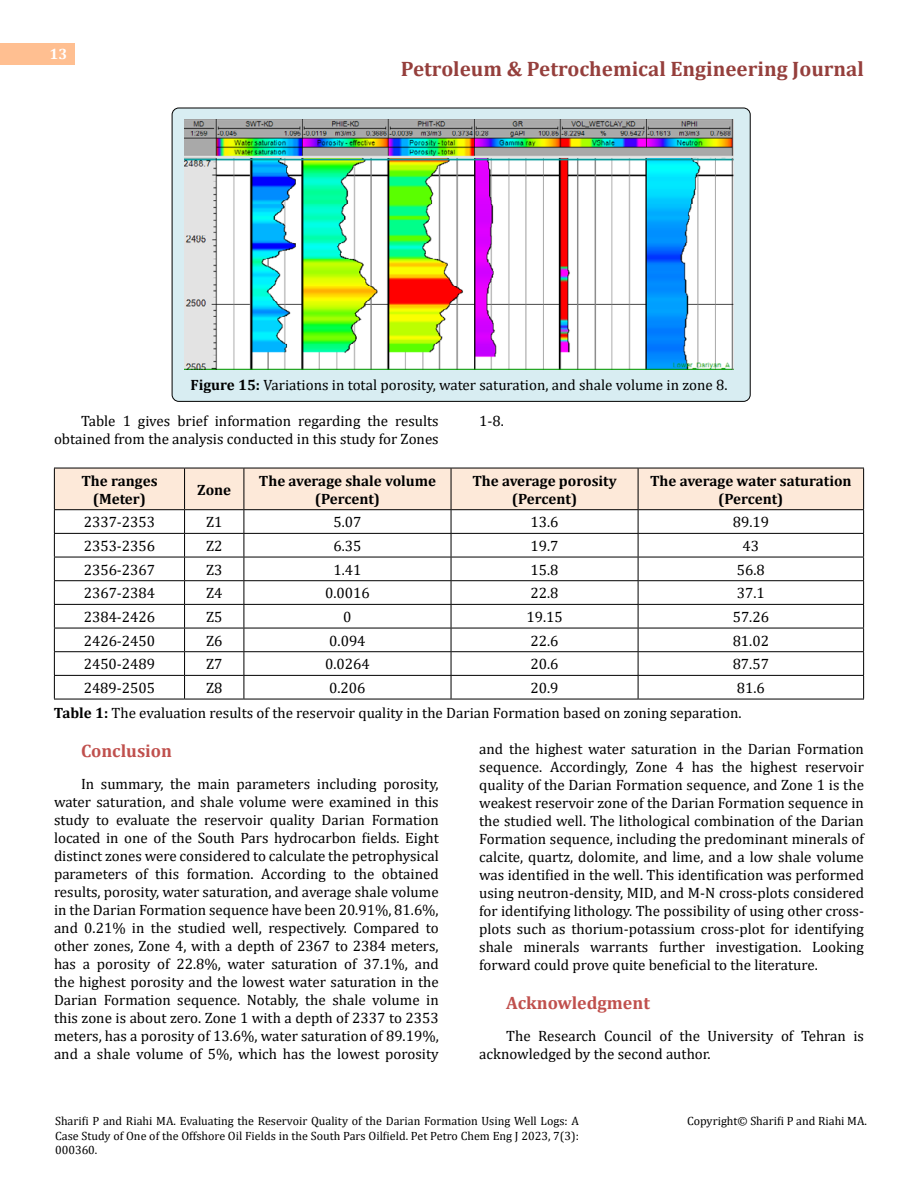
<style>
.page{position:relative;width:918px;height:1188px;background:#fff}
.page>*{position:absolute;margin:0;border:0;box-sizing:border-box;transform-origin:0 0}
.t1{font:700 21px "Cambria";color:#953f3c}
.t2{font:700 18px "Cambria";color:#c0504d}
.t3{font:15px/18px "Cambria";color:#000}
.t4{font:700 15px/18px "Cambria";color:#000;text-align:center}
.t5{font:700 15px "Cambria";color:#fff}
.t6{font:12px/14.4px "Cambria";color:#000;text-align:justify}
.s1{font-weight:700}
</style>
<div class="page">
<div style="left:0;top:43px;width:75px;height:21px;background:#ffbf91"></div>
<div style="left:172px;top:108px;width:578px;height:293px;background:#d8edf2;border-radius:7px"></div>
<div style="left:172px;top:108px;width:579px;height:294px;border:1px solid #000;border-radius:7px"></div>
<img style="left:185px;top:120px;width:548px;height:250px">
<hr style="left:54px;top:699px;width:131px;height:1px;background:#000">
<hr style="left:185px;top:699px;width:59px;height:1px;background:#000">
<hr style="left:244px;top:699px;width:207px;height:1px;background:#000">
<hr style="left:451px;top:699px;width:187px;height:1px;background:#000">
<hr style="left:638px;top:699px;width:226px;height:1px;background:#000">
<svg style="left:54px;top:468px;width:810px;height:231px"></svg>
<p class="t5" style="left:50px;top:44px;width:19px">13</p>
<h1 class="t1" style="left:401px;top:54px;width:465px">Petroleum &amp; Petrochemical Engineering Journal</h1>
<p class="t3" style="left:190px;top:375px;width:539px"><span class="s1">Figure 15:</span> Variations in total porosity, water saturation, and shale volume in zone 8.</p>
<p class="t3" style="left:54px;top:411px;width:386px;text-align:right">Table 1 gives brief information regarding the results obtained from the analysis conducted in this study for Zones</p>
<p class="t3" style="left:479px;top:411px;width:26px">1-8.</p>
<p class="t4" style="left:81px;top:471px;width:78px">The ranges (Meter)</p>
<p class="t4" style="left:197px;top:480px;width:36px">Zone</p>
<p class="t4" style="left:259px;top:471px;width:179px">The average shale volume (Percent)</p>
<p class="t4" style="left:472px;top:471px;width:146px">The average porosity (Percent)</p>
<p class="t4" style="left:650px;top:471px;width:203px">The average water saturation (Percent)</p>
<p class="t3" style="left:84px;top:513px;width:73px">2337-2353</p>
<p class="t3" style="left:206px;top:513px;width:18px">Z1</p>
<p class="t3" style="left:333px;top:513px;width:30px">5.07</p>
<p class="t3" style="left:531px;top:513px;width:30px">13.6</p>
<p class="t3" style="left:733px;top:513px;width:38px">89.19</p>
<p class="t3" style="left:84px;top:537px;width:73px">2353-2356</p>
<p class="t3" style="left:206px;top:537px;width:18px">Z2</p>
<p class="t3" style="left:333px;top:537px;width:30px">6.35</p>
<p class="t3" style="left:531px;top:537px;width:30px">19.7</p>
<p class="t3" style="left:743px;top:537px;width:18px">43</p>
<p class="t3" style="left:84px;top:561px;width:73px">2356-2367</p>
<p class="t3" style="left:206px;top:561px;width:18px">Z3</p>
<p class="t3" style="left:333px;top:561px;width:30px">1.41</p>
<p class="t3" style="left:531px;top:561px;width:30px">15.8</p>
<p class="t3" style="left:737px;top:561px;width:30px">56.8</p>
<p class="t3" style="left:84px;top:584px;width:73px">2367-2384</p>
<p class="t3" style="left:206px;top:584px;width:18px">Z4</p>
<p class="t3" style="left:325px;top:584px;width:46px">0.0016</p>
<p class="t3" style="left:531px;top:584px;width:30px">22.8</p>
<p class="t3" style="left:737px;top:584px;width:30px">37.1</p>
<p class="t3" style="left:84px;top:608px;width:73px">2384-2426</p>
<p class="t3" style="left:206px;top:608px;width:18px">Z5</p>
<p class="t3" style="left:343px;top:608px;width:10px">0</p>
<p class="t3" style="left:526px;top:608px;width:38px">19.15</p>
<p class="t3" style="left:733px;top:608px;width:38px">57.26</p>
<p class="t3" style="left:84px;top:632px;width:73px">2426-2450</p>
<p class="t3" style="left:206px;top:632px;width:18px">Z6</p>
<p class="t3" style="left:329px;top:632px;width:38px">0.094</p>
<p class="t3" style="left:531px;top:632px;width:30px">22.6</p>
<p class="t3" style="left:733px;top:632px;width:38px">81.02</p>
<p class="t3" style="left:84px;top:655px;width:73px">2450-2489</p>
<p class="t3" style="left:206px;top:655px;width:18px">Z7</p>
<p class="t3" style="left:325px;top:655px;width:46px">0.0264</p>
<p class="t3" style="left:531px;top:655px;width:30px">20.6</p>
<p class="t3" style="left:733px;top:655px;width:38px">87.57</p>
<p class="t3" style="left:84px;top:679px;width:73px">2489-2505</p>
<p class="t3" style="left:206px;top:679px;width:18px">Z8</p>
<p class="t3" style="left:329px;top:679px;width:38px">0.206</p>
<p class="t3" style="left:531px;top:679px;width:30px">20.9</p>
<p class="t3" style="left:54px;top:675px;width:712px;line-height:25.2px;text-indent:683px">81.6<br><span class="s1">Table 1:</span> The evaluation results of the reservoir quality in the Darian Formation based on zoning separation.</p>
<p class="t2" style="left:81px;top:738px;width:93px">Conclusion</p>
<p class="t3" style="left:54px;top:774px;width:386px;text-align:justify;text-indent:27px">In summary, the main parameters including porosity, water saturation, and shale volume were examined in this study to evaluate the reservoir quality Darian Formation located in one of the South Pars hydrocarbon fields. Eight distinct zones were considered to calculate the petrophysical parameters of this formation. According to the obtained results, porosity, water saturation, and average shale volume in the Darian Formation sequence have been 20.91%, 81.6%, and 0.21% in the studied well, respectively. Compared to other zones, Zone 4, with a depth of 2367 to 2384 meters, has a porosity of 22.8%, water saturation of 37.1%, and the highest porosity and the lowest water saturation in the Darian Formation sequence. Notably, the shale volume in this zone is about zero. Zone 1 with a depth of 2337 to 2353 meters, has a porosity of 13.6%, water saturation of 89.19%, and a shale volume of 5%, which has the lowest porosity</p>
<p class="t3" style="left:479px;top:740px;width:386px;text-align:justify">and the highest water saturation in the Darian Formation sequence. Accordingly, Zone 4 has the highest reservoir quality of the Darian Formation sequence, and Zone 1 is the weakest reservoir zone of the Darian Formation sequence in the studied well. The lithological combination of the Darian Formation sequence, including the predominant minerals of calcite, quartz, dolomite, and lime, and a low shale volume was identified in the well. This identification was performed using neutron-density, MID, and M-N cross-plots considered for identifying lithology. The possibility of using other cross&shy;plots such as thorium-potassium cross-plot for identifying shale minerals warrants further investigation. Looking forward could prove quite beneficial to the literature.</p>
<p class="t2" style="left:506px;top:990px;width:145px">Acknowledgment</p>
<p class="t3" style="left:479px;top:1026px;width:386px;text-indent:27px">The Research Council of the University of Tehran is acknowledged by the second author.</p>
<p class="t6" style="left:55px;top:1114px;width:525px">Sharifi P and Riahi MA. Evaluating the Reservoir Quality of the Darian Formation Using Well Logs: A Case Study of One of the Offshore Oil Fields in the South Pars Oilfield. Pet Petro Chem Eng J 2023, 7(3):<br>000360.</p>
<p class="t6" style="left:687px;top:1114px;width:181px">Copyright© Sharifi P and Riahi MA.</p>
</div>
